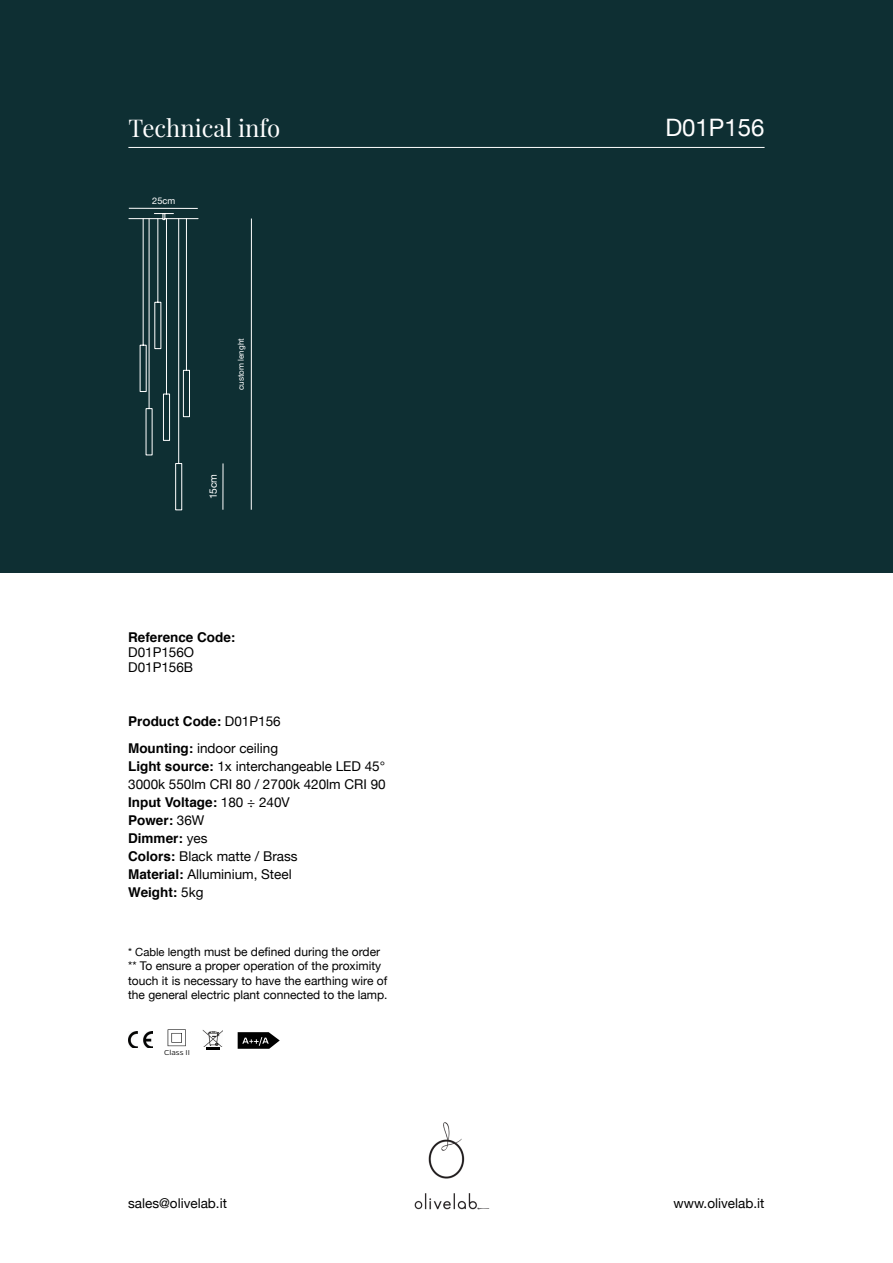
<style>
.page{position:relative;width:893px;height:1263px;background:#fff}
.page>*{position:absolute;margin:0;border:0;box-sizing:border-box;transform-origin:0 0}
.t1{font:24px "Playfair Display";color:#fff}
.t2{font:24px "Helvetica Neue";color:#fff}
.t3{font:13.5px/18px "Helvetica Neue";color:#000}
.t4{font:700 13.5px "Helvetica";color:#000}
.t5{font:12px/14.4px "Helvetica Neue";color:#000}
.t6{font:10.2px "Helvetica Neue";color:#fff}
.t7{font:9.15px "Helvetica Neue";color:#fff}
.t8{font:8.1px "Helvetica Neue";color:#fff}
.t9{font:300 7.95px "Gentona";color:#000;scale:1.09 1}
.s1{font-family:"Helvetica Neue";font-weight:400}
.s2{font-family:"Helvetica";font-weight:700}
.s3{font-size:11.25px}
</style>
<div class="page">
<div style="left:0;top:0;width:893px;height:573px;background:#0e2f33"></div>
<svg style="left:238px;top:1032px;width:42px;height:17px"></svg>
<img style="left:203px;top:1030px;width:20px;height:16px">
<svg style="left:206px;top:1047px;width:13px;height:3px"></svg>
<svg style="left:168px;top:1029px;width:18px;height:17px"></svg>
<img style="left:129px;top:1031px;width:24px;height:17px">
<hr style="left:128px;top:147px;width:637px;height:1px;background:#fff">
<img style="left:414px;top:1122px;width:76px;height:88px">
<hr style="left:129px;top:208px;width:69px;height:1px;background:#fff">
<hr style="left:223px;top:463px;width:1px;height:47px;background:#fff">
<hr style="left:165px;top:218px;width:33px;height:1px;background:#fff">
<hr style="left:129px;top:218px;width:34px;height:1px;background:#fff">
<svg style="left:140px;top:213px;width:50px;height:297px"></svg>
<hr style="left:251px;top:219px;width:1px;height:291px;background:#fff">
<p class="t1" style="left:129px;top:109px;width:153px">Technical info</p>
<p class="t7" style="left:152px;top:195px;width:24px">25cm</p>
<p class="t8" style="left:236px;top:390px;width:53px;rotate:-90deg">custom lenght</p>
<p class="t6" style="left:207px;top:499px;width:27px;rotate:-90deg">15cm</p>
<p class="t4" style="left:128px;top:626px;width:109px">Reference Code:</p>
<p class="t3" style="left:128px;top:643px;width:68px">D01P156O</p>
<p class="t3" style="left:128px;top:658px;width:67px">D01P156B</p>
<p class="t4" style="left:128px;top:710px;width:154px">Product Code: <span class="s1">D01P156</span></p>
<p class="t3" style="left:128px;top:739px;width:151px"><span class="s2">Mounting:</span> indoor ceiling</p>
<p class="t3" style="left:128px;top:757px;width:259px"><span class="s2">Light source:</span> 1x interchangeable LED 45°<br>3000k 550lm CRI 80 / 2700k 420lm CRI 90</p>
<p class="t4" style="left:128px;top:791px;width:163px">Input Voltage: <span class="s1">180 ÷ 240V</span></p>
<p class="t4" style="left:128px;top:809px;width:78px">Power: <span class="s1">36W</span></p>
<p class="t4" style="left:128px;top:827px;width:81px">Dimmer: <span class="s1">yes</span></p>
<p class="t3" style="left:128px;top:847px;width:171px"><span class="s2">Colors:</span> Black matte / Brass</p>
<p class="t3" style="left:128px;top:865px;width:165px"><span class="s2">Material:</span> Alluminium, Steel</p>
<p class="t4" style="left:128px;top:881px;width:77px">Weight: <span class="s1">5kg</span></p>
<p class="t5" style="left:128px;top:944px;width:253px"><span class="s3">* Cable l</span>ength must be defined during the order</p>
<p class="t5" style="left:128px;top:959px;width:261px">** To ensure a proper operation of the proximity touch it is necessary to have the earthing wire of the general electric plant connected to the lamp.</p>
<p class="t9" style="left:164px;top:1048px;width:25px">Class II</p>
<p class="t2" style="left:665px;top:113px;width:101px">D01P156</p>
<p class="t3" style="left:128px;top:1194px;width:100px">sales@olivelab.it</p>
<p class="t3" style="left:674px;top:1194px;width:92px">www.olivelab.it</p>
</div>
